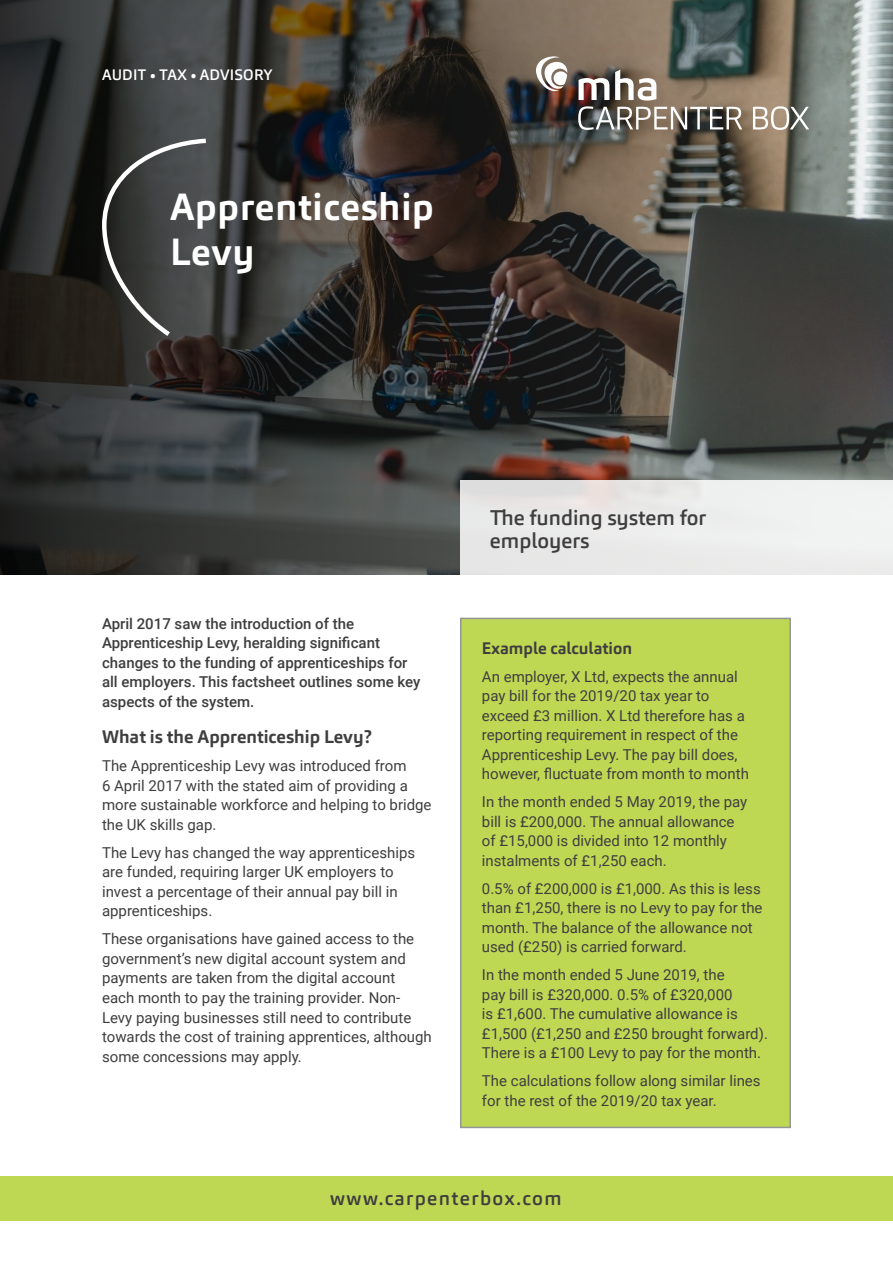
<style>
.page{position:relative;width:893px;height:1263px;background:#fff}
.page>*{position:absolute;margin:0;border:0;box-sizing:border-box;transform-origin:0 0}
.t1{font:700 37.35px/44.8px "Carnac";letter-spacing:.02em;color:#fff}
.t2{font:500 21px/22.5px "Carnac";color:#3e3e3f}
.t3{font:500 19.5px "Carnac";letter-spacing:.07em;color:#3e3e3f}
.t4{font:700 18px "Carnac";color:#3e3e3f}
.t5{font:700 16.5px "Carnac";color:#3e3e3f}
.t6{font:15px/19.5px "Roboto";color:#3e3e3f}
.t7{font:500 15px/19.5px "Roboto";color:#3e3e3f}
.t8{font:500 15px "Carnac";letter-spacing:.01em;color:#fff}
.s1{font-weight:700}
</style>
<div class="page">
<svg style="left:0;top:0;width:893px;height:574px;background:#413f3c"></svg>
<svg style="left:753px;top:106px;width:56px;height:24px"></svg>
<svg style="left:578px;top:70px;width:164px;height:60px;background:#847b70"></svg>
<svg style="left:536px;top:56px;width:31px;height:35px"></svg>
<div style="left:460px;top:480px;width:433px;height:96px;background:#ebebea"></div>
<div style="left:0;top:1176px;width:893px;height:44px;background:#bfd854"></div>
<svg style="left:102px;top:139px;width:104px;height:197px;background:#474848"></svg>
<div style="left:460px;top:618px;width:331px;height:510px;background:#bfd854;border:2px solid #939598"></div>
<p class="t8" style="left:102px;top:65px;width:172px">AUDIT <span class="s1">•</span> TAX <span class="s1">•</span> ADVISORY</p>
<p class="t1" style="left:170px;top:185px;width:265px">Apprenticeship<br>Levy</p>
<p class="t7" style="left:102px;top:613px;width:320px">April 2017 saw the introduction of the Apprenticeship Levy, heralding significant changes to the funding of apprenticeships for all employers. This factsheet outlines some key aspects of the system.</p>
<p class="t4" style="left:102px;top:726px;width:271px">What is the Apprenticeship Levy?</p>
<p class="t6" style="left:102px;top:756px;width:331px">The Apprenticeship Levy was introduced from<br>6 April 2017 with the stated aim of providing a more sustainable workforce and helping to bridge the UK skills gap.</p>
<p class="t6" style="left:102px;top:842px;width:315px">The Levy has changed the way apprenticeships are funded, requiring larger UK employers to invest a percentage of their annual pay bill in apprenticeships.</p>
<p class="t6" style="left:102px;top:929px;width:331px">These organisations have gained access to the government’s new digital account system and payments are taken from the digital account<br>each month to pay the training provider. Non-Levy paying businesses still need to contribute towards the cost of training apprentices, although some concessions may apply.</p>
<p class="t2" style="left:490px;top:506px;width:218px">The funding system for employers</p>
<p class="t5" style="left:482px;top:637px;width:152px">Example calculation</p>
<p class="t6" style="left:482px;top:666px;width:268px">An employer, X Ltd, expects the annual pay bill for the 2019/20 tax year to exceed £3 million. X Ltd therefore has a reporting requirement in respect of the Apprenticeship Levy. The pay bill does, however, fluctuate from month to month</p>
<p class="t6" style="left:482px;top:791px;width:267px">In the month ended 5 May 2019, the pay bill is £200,000. The annual allowance of £15,000 is divided into 12 monthly instalments of £1,250 each.</p>
<p class="t6" style="left:482px;top:878px;width:282px">0.5% of £200,000 is £1,000. As this is less than £1,250, there is no Levy to pay for the month. The balance of the allowance not used (£250) is carried forward.</p>
<p class="t6" style="left:482px;top:964px;width:287px">In the month ended 5 June 2019, the<br>pay bill is £320,000. 0.5% of £320,000<br>is £1,600. The cumulative allowance is £1,500 (£1,250 and £250 brought forward).<br>There is a £100 Levy to pay for the month.</p>
<p class="t6" style="left:482px;top:1070px;width:280px">The calculations follow along similar lines for the rest of the 2019/20 tax year.</p>
<p class="t3" style="left:330px;top:1186px;width:233px">www.carpenterbox.com</p>
</div>
